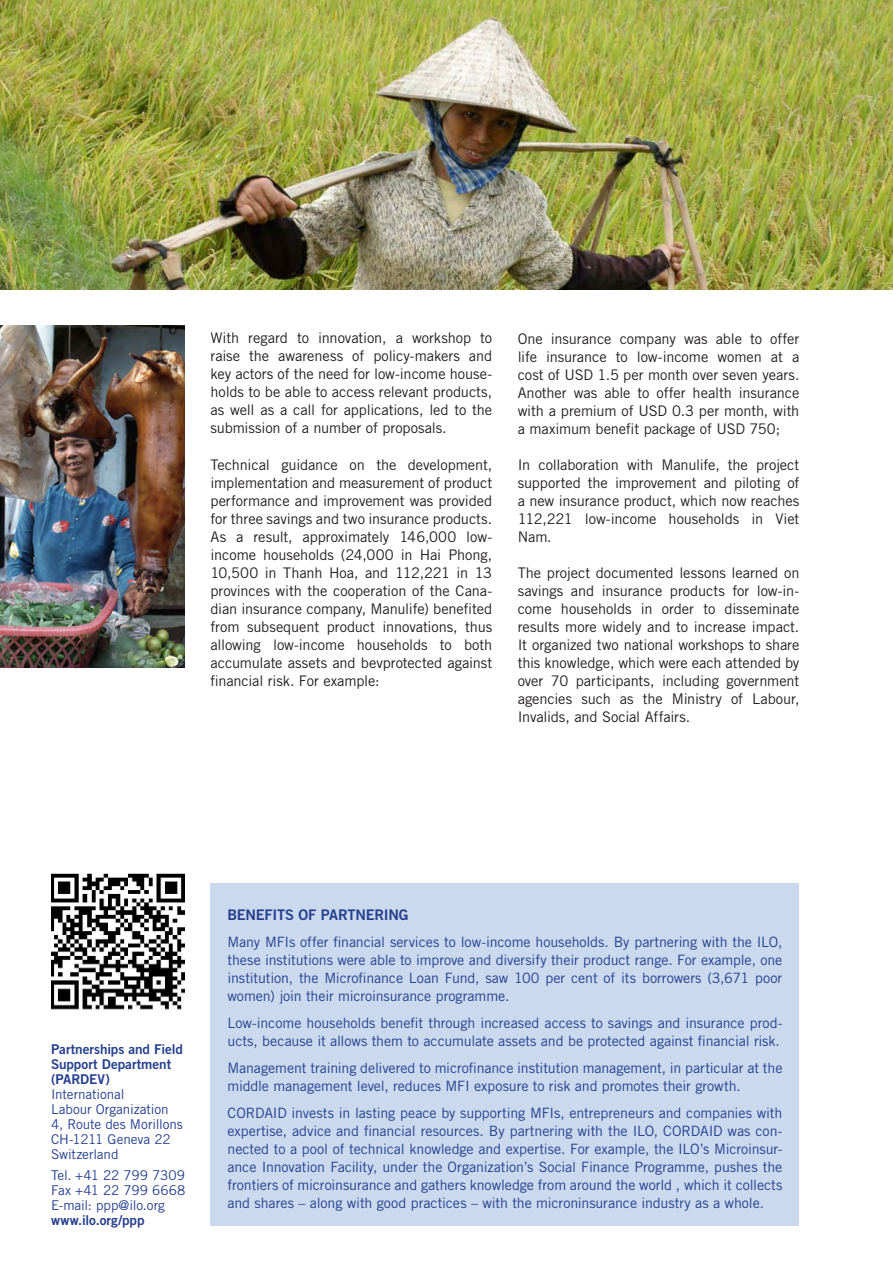
<style>
.page{position:relative;width:893px;height:1263px;background:#fff}
.page>*{position:absolute;margin:0;border:0;box-sizing:border-box;transform-origin:0 0}
.intro{font:14.7px/18px "Trade Gothic LT Std";letter-spacing:-.01em;color:#231f20;text-align:justify}
.intro-2{font:14.7px "Trade Gothic LT Std Bd 2";letter-spacing:-.02em;color:#253f8e}
.body{font:14.25px/18px "Trade Gothic LT Std";letter-spacing:-.005em;color:#253f8e;text-align:justify}
.t1{font:13.5px/15px "Trade Gothic LT Std";letter-spacing:-.005em;color:#253f8e}
.t2{font:13.5px/15px "Trade Gothic LT Std Bd 2";color:#253f8e}
</style>
<div class="page">
<img style="left:51px;top:874px;width:134px;height:136px">
<img style="left:0;top:325px;width:185px;height:342px">
<img style="left:0;top:0;width:893px;height:289px">
<div style="left:210px;top:883px;width:589px;height:342px;background:#cbd9ee"></div>
<p class="intro" style="left:210px;top:329px;width:283px">With regard to innovation, a workshop to raise the awareness of policy-makers and key actors of the need for low-income house&shy;holds to be able to access relevant products, as well as a call for applications, led to the submission of a number of proposals.</p>
<p class="intro" style="left:210px;top:455px;width:283px">Technical guidance on the development, implementation and measurement of product performance and improvement was provided for three savings and two insurance products.<br>As a result, approximately 146,000 low&shy;income households (24,000 in Hai Phong, 10,500 in Thanh Hoa, and 112,221 in 13 provinces with the cooperation of the Cana&shy;dian insurance company, Manulife) benefited from subsequent product innovations, thus allowing low-income households to both accumulate assets and bevprotected against financial risk. For example:</p>
<p class="intro" style="left:518px;top:329px;width:283px">One insurance company was able to offer life insurance to low-income women at a cost of USD 1.5 per month over seven years.<br>Another was able to offer health insurance with a premium of USD 0.3 per month, with a maximum benefit package of USD 750;</p>
<p class="intro" style="left:518px;top:455px;width:283px">In collaboration with Manulife, the project supported the improvement and piloting of a new insurance product, which now reaches 112,221 low-income households in Viet Nam.</p>
<p class="intro" style="left:518px;top:563px;width:283px">The project documented lessons learned on savings and insurance products for low-in&shy;come households in order to disseminate results more widely and to increase impact.<br>It organized two national workshops to share this knowledge, which were each attended by over 70 participants, including government agencies such as the Ministry of Labour, Invalids, and Social Affairs.</p>
<p class="t2" style="left:51px;top:1041px;width:134px">Partnerships and Field<br>Support Department (PARDEV)</p>
<p class="t1" style="left:51px;top:1086px;width:133px">International<br>Labour Organization<br>4, Route des Morillons<br>CH-1211 Geneva 22<br>Switzerland</p>
<p class="t1" style="left:51px;top:1167px;width:136px;text-align:justify">Tel. +41 22 799 7309<br>Fax +41 22 799 6668<br>E-mail: ppp@ilo.org</p>
<p class="t2" style="left:51px;top:1212px;width:95px">www.ilo.org/ppp</p>
<p class="intro-2" style="left:227px;top:905px;width:183px">BENEFITS OF PARTNERING</p>
<p class="body" style="left:227px;top:932px;width:556px">Many MFIs offer financial services to low-income households. By partnering with the ILO, these institutions were able to improve and diversify their product range. For example, one institution, the Microfinance Loan Fund, saw 100 per cent of its borrowers (3,671 poor women) join their microinsurance programme.</p>
<p class="body" style="left:227px;top:1013px;width:556px">Low-income households benefit through increased access to savings and insurance prod&shy;ucts, because it allows them to accumulate assets and be protected against financial risk.</p>
<p class="body" style="left:227px;top:1058px;width:556px">Management training delivered to microfinance institution management, in particular at the middle management level, reduces MFI exposure to risk and promotes their growth.</p>
<p class="body" style="left:227px;top:1103px;width:556px">CORDAID invests in lasting peace by supporting MFIs, entrepreneurs and companies with expertise, advice and financial resources. By partnering with the ILO, CORDAID was con&shy;nected to a pool of technical knowledge and expertise. For example, the ILO’s Microinsur&shy;ance Innovation Facility, under the Organization’s Social Finance Programme, pushes the frontiers of microinsurance and gathers knowledge from around the world , which it collects and shares – along with good practices – with the microninsurance industry as a whole.</p>
</div>
